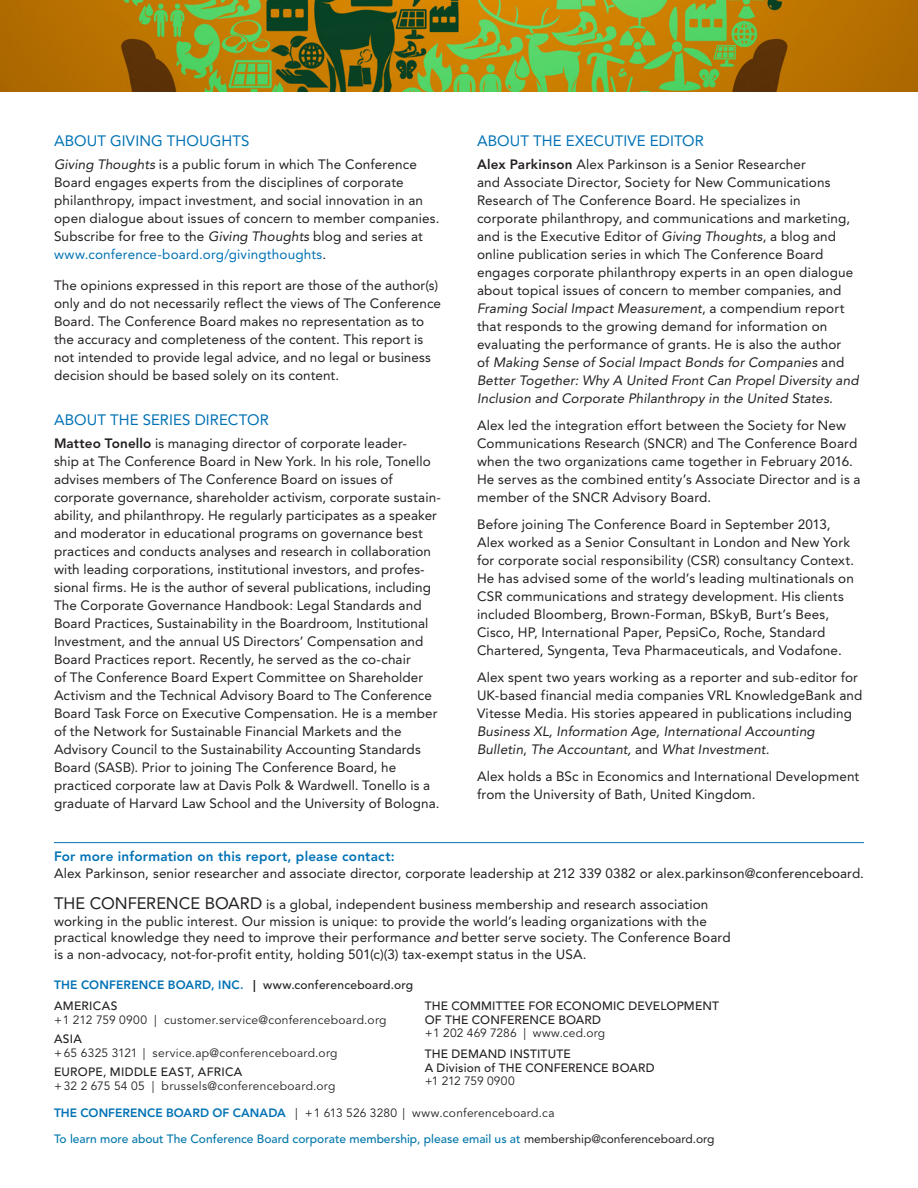
<style>
.page{position:relative;width:918px;height:1188px;background:#fff}
.page>*{position:absolute;margin:0;border:0;box-sizing:border-box;transform-origin:0 0}
.KBI_ES_EM_10_12_cap{font:15px "Avenir LT Pro";letter-spacing:.005em;color:#0072b5}
.KBI_ES_EM_text_9_11{font:13.5px/18px "Avenir LT Pro";letter-spacing:.01em;color:#231f20}
.EM-For_more_informat{font:13.5px/16.5px "Avenir LT Pro";letter-spacing:.005em;color:#231f20}
.t1{font:12px/13.5px "Avenir LT Pro";letter-spacing:.025em;color:#231f20}
.t2{font:500 12px/13.5px "Avenir LT Pro";letter-spacing:.015em;color:#231f20}
.t3{font:500 12px "Avenir LT Pro";color:#0076a9}
.EM-list_addresses_wi{font:800 12px "Avenir LT Pro";letter-spacing:.015em;color:#0072b5}
.s1{font-style:italic}
.s2{color:#0072b5}
.s3{font-weight:800}
.s4{font-weight:800;color:#0072b5}
.s5{font-size:16.5px}
.s6{color:#231f20}
.s7{font-weight:500;color:#231f20}
.s8{font-weight:500}
.s9{font-weight:400}
.s10{font-weight:400;color:#231f20}
</style>
<div class="page">
<img style="left:0;top:0;width:918px;height:92px">
<hr style="left:54px;top:842px;width:810px;height:1px;background:#0072b5">
<p class="KBI_ES_EM_10_12_cap" style="left:54px;top:132px;width:197px">ABOUT GIVING THOUGHTS</p>
<p class="KBI_ES_EM_text_9_11" style="left:54px;top:155px;width:387px"><span class="s1">Giving Thoughts</span> is a public forum in which The Conference Board engages experts from the disciplines of corporate philanthropy, impact investment, and social innovation in an open dialogue about issues of concern to member companies.<br>Subscribe for free to the <span class="s1">Giving Thoughts</span> blog and series at <span class="s2">www.conference-board.org/givingthoughts</span>.</p>
<p class="KBI_ES_EM_text_9_11" style="left:54px;top:277px;width:389px">The opinions expressed in this report are those of the author(s) only and do not necessarily reflect the views of The Conference Board. The Conference Board makes no representation as to the accuracy and completeness of the content. This report is not intended to provide legal advice, and no legal or business decision should be based solely on its content.</p>
<p class="KBI_ES_EM_10_12_cap" style="left:54px;top:411px;width:216px">ABOUT THE SERIES DIRECTOR</p>
<p class="KBI_ES_EM_text_9_11" style="left:54px;top:434px;width:388px"><span class="s3">Matteo Tonello</span> is managing director of corporate leader-<br>ship at The Conference Board in New York. In his role, Tonello advises members of The Conference Board on issues of corporate governance, shareholder activism, corporate sustain&shy;ability, and philanthropy. He regularly participates as a speaker and moderator in educational programs on governance best practices and conducts analyses and research in collaboration with leading corporations, institutional investors, and profes&shy;sional firms. He is the author of several publications, including The Corporate Governance Handbook: Legal Standards and Board Practices, Sustainability in the Boardroom, Institutional Investment, and the annual US Directors’ Compensation and Board Practices report. Recently, he served as the co-chair<br>of The Conference Board Expert Committee on Shareholder Activism and the Technical Advisory Board to The Conference Board Task Force on Executive Compensation. He is a member of the Network for Sustainable Financial Markets and the Advisory Council to the Sustainability Accounting Standards Board (SASB). Prior to joining The Conference Board, he practiced corporate law at Davis Polk &amp; Wardwell. Tonello is a graduate of Harvard Law School and the University of Bologna.</p>
<p class="KBI_ES_EM_10_12_cap" style="left:477px;top:132px;width:229px">ABOUT THE EXECUTIVE EDITOR</p>
<p class="KBI_ES_EM_text_9_11" style="left:477px;top:155px;width:383px"><span class="s3">Alex Parkinson</span> Alex Parkinson is a Senior Researcher<br>and Associate Director, Society for New Communications Research of The Conference Board. He specializes in corporate philanthropy, and communications and marketing, and is the Executive Editor of <span class="s1">Giving Thoughts</span>, a blog and online publication series in which The Conference Board engages corporate philanthropy experts in an open dialogue about topical issues of concern to member companies, and <span class="s1">Framing Social Impact Measurement</span>, a compendium report that responds to the growing demand for information on evaluating the performance of grants. He is also the author<br>of <span class="s1">Making Sense of Social Impact Bonds for Companies</span> and <span class="s1">Better Together: Why A United Front Can Propel Diversity and Inclusion and Corporate Philanthropy in the United States.</span></p>
<p class="KBI_ES_EM_text_9_11" style="left:477px;top:416px;width:385px">Alex led the integration effort between the Society for New Communications Research (SNCR) and The Conference Board when the two organizations came together in February 2016.<br>He serves as the combined entity’s Associate Director and is a member of the SNCR Advisory Board.</p>
<p class="KBI_ES_EM_text_9_11" style="left:477px;top:515px;width:379px">Before joining The Conference Board in September 2013, Alex worked as a Senior Consultant in London and New York for corporate social responsibility (CSR) consultancy Context.<br>He has advised some of the world’s leading multinationals on CSR communications and strategy development. His clients included Bloomberg, Brown-Forman, BSkyB, Burt’s Bees, Cisco, HP, International Paper, PepsiCo, Roche, Standard Chartered, Syngenta, Teva Pharmaceuticals, and Vodafone.</p>
<p class="KBI_ES_EM_text_9_11" style="left:477px;top:668px;width:387px">Alex spent two years working as a reporter and sub-editor for UK-based financial media companies VRL KnowledgeBank and Vitesse Media. His stories appeared in publications including <span class="s1">Business XL, Information Age, International Accounting Bulletin</span>, <span class="s1">The Accountant,</span> and <span class="s1">What Investment.</span></p>
<p class="KBI_ES_EM_text_9_11" style="left:477px;top:767px;width:384px">Alex holds a BSc in Economics and International Development from the University of Bath, United Kingdom.</p>
<p class="EM-For_more_informat" style="left:54px;top:848px;width:812px"><span class="s4">For more information on this report, please contact:<br></span>Alex Parkinson, senior researcher and associate director, corporate leadership at 212 339 0382 or alex.parkinson@conferenceboard.</p>
<p class="KBI_ES_EM_text_9_11" style="left:54px;top:896px;width:678px;line-height:16.5px"><span class="s5">THE CONFERENCE BOARD</span> is a global, independent business membership and research association working in the public interest. Our mission is unique: to provide the world’s leading organizations with the practical knowledge they need to improve their performance <span class="s1">and</span> better serve society. The Conference Board is a non-advocacy, not-for-profit entity, holding 501(c)(3) tax-exempt status in the USA.</p>
<p class="EM-list_addresses_wi" style="left:54px;top:978px;width:361px">THE CONFERENCE BOARD, INC. <span class="s6">|</span> <span class="s7">www.conferenceboard.org</span></p>
<p class="t1" style="left:54px;top:999px;width:334px"><span class="s8">AMERICAS<br></span>+1 212 759 0900 | customer.service@conferenceboard.org</p>
<p class="t1" style="left:54px;top:1032px;width:285px"><span class="s8">ASIA<br></span>+65 6325 3121 | service.ap@conferenceboard.org</p>
<p class="t1" style="left:54px;top:1065px;width:283px"><span class="s8">EUROPE, MIDDLE EAST, AFRICA<br></span>+32 2 675 54 05 | brussels@conferenceboard.org</p>
<p class="t2" style="left:425px;top:999px;width:296px">THE COMMITTEE FOR ECONOMIC DEVELOPMENT<br>OF THE CONFERENCE BOARD<br><span class="s9">+1 202 469 7286 | www.ced.org</span></p>
<p class="t2" style="left:425px;top:1047px;width:231px">THE DEMAND INSTITUTE<br>A Division of THE CONFERENCE BOARD <span class="s9">+1 212 759 0900</span></p>
<p class="t1" style="left:54px;top:1106px;width:502px"><span class="s4">THE CONFERENCE BOARD OF CANADA</span> | +1 613 526 3280 | www.conferenceboard.ca</p>
<p class="t3" style="left:54px;top:1132px;width:662px">To learn more about The Conference Board corporate membership, please email us at <span class="s10">membership@conferenceboard.org</span></p>
</div>
